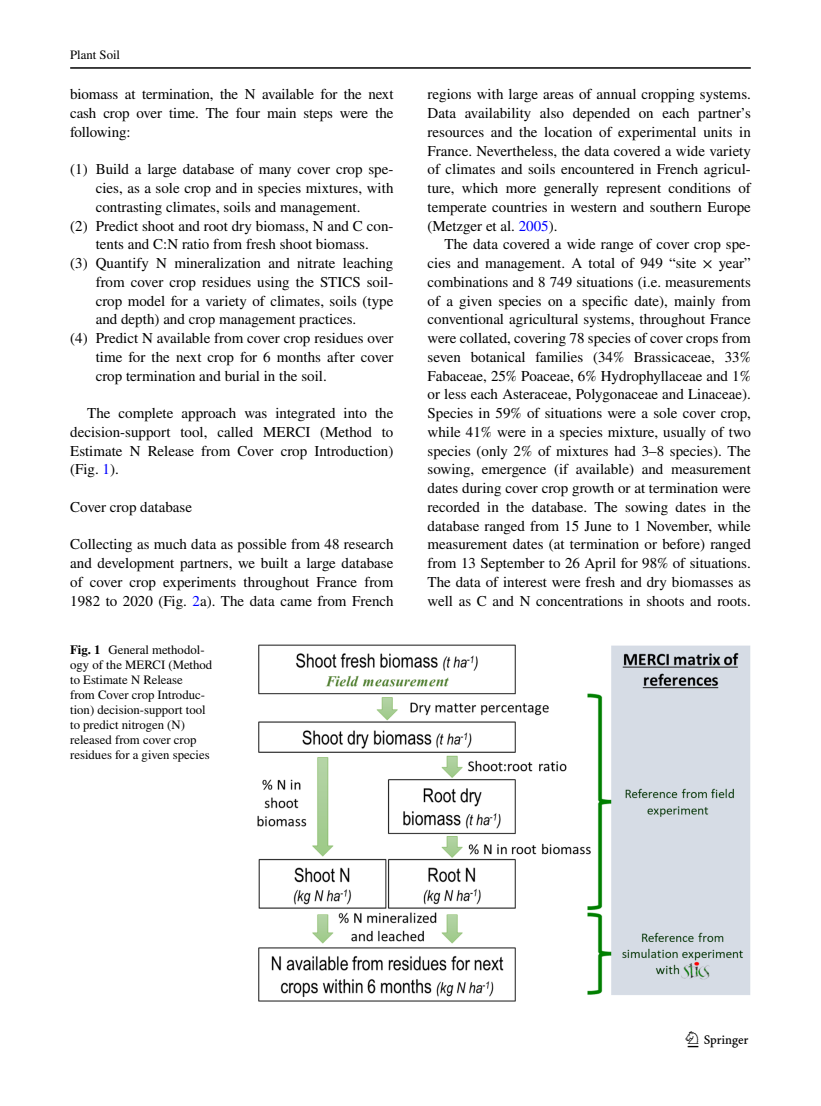
<style>
.page{position:relative;width:821px;height:1106px;background:#fff}
.page>*{position:absolute;margin:0;border:0;box-sizing:border-box;transform-origin:0 0}
.t1{font:22.5px "Springnew Regular 3";color:#000}
.t2{font:15px/18.8px "STIX";color:#000;text-align:justify}
.t3{font:12.75px/15px "STIX";color:#000}
.s1{color:#00f}
.s2{font-weight:700}
</style>
<div class="page">
<hr style="left:70px;top:67px;width:680px;height:2px;background:#000">
<img style="left:257px;top:644px;width:493px;height:357px">
<p class="t3" style="left:70px;top:48px;width:51px">Plant Soil</p>
<p class="t2" style="left:70px;top:86px;width:325px">biomass at termination, the N available for the next cash crop over time. The four main steps were the following:</p>
<p class="t2" style="left:70px;top:161px;width:325px">(1) Build a large database of many cover crop spe-</p>
<p class="t2" style="left:96px;top:180px;width:299px">cies, as a sole crop and in species mixtures, with</p>
<p class="t2" style="left:96px;top:198px;width:266px">contrasting climates, soils and management.</p>
<p class="t2" style="left:70px;top:217px;width:325px">(2) Predict shoot and root dry biomass, N and C con-</p>
<p class="t2" style="left:96px;top:236px;width:275px">tents and C:N ratio from fresh shoot biomass.</p>
<p class="t2" style="left:70px;top:255px;width:325px">(3) Quantify N mineralization and nitrate leaching</p>
<p class="t2" style="left:96px;top:273px;width:299px">from cover crop residues using the STICS soil-</p>
<p class="t2" style="left:96px;top:292px;width:299px">crop model for a variety of climates, soils (type</p>
<p class="t2" style="left:96px;top:311px;width:262px">and depth) and crop management practices.</p>
<p class="t2" style="left:70px;top:330px;width:325px">(4) Predict N available from cover crop residues over</p>
<p class="t2" style="left:96px;top:348px;width:299px">time for the next crop for 6 months after cover</p>
<p class="t2" style="left:96px;top:367px;width:233px">crop termination and burial in the soil.</p>
<p class="t2" style="left:70px;top:405px;width:325px;text-indent:17px">The complete approach was integrated into the decision-support tool, called MERCI (Method to Estimate N Release from Cover crop Introduction) (Fig. <span class="s1">1</span>).</p>
<p class="t2" style="left:70px;top:498px;width:123px">Cover crop database</p>
<p class="t2" style="left:70px;top:536px;width:325px">Collecting as much data as possible from 48 research and development partners, we built a large database of cover crop experiments throughout France from 1982 to 2020 (Fig. <span class="s1">2</span>a). The data came from French</p>
<p class="t3" style="left:70px;top:643px;width:144px"><span class="s2">Fig. 1</span> General methodol&shy;ogy of the MERCI (Method to Estimate N Release<br>from Cover crop Introduc&shy;tion) decision-support tool to predict nitrogen (N) released from cover crop residues for a given species</p>
<p class="t2" style="left:427px;top:86px;width:325px">regions with large areas of annual cropping systems.<br>Data availability also depended on each partner’s resources and the location of experimental units in France. Nevertheless, the data covered a wide variety of climates and soils encountered in French agricul&shy;ture, which more generally represent conditions of temperate countries in western and southern Europe (Metzger et al. <span class="s1">2005</span>).</p>
<p class="t2" style="left:427px;top:236px;width:325px;text-indent:17px">The data covered a wide range of cover crop spe&shy;cies and management. A total of 949 “site × year” combinations and 8 749 situations (i.e. measurements of a given species on a specific date), mainly from conventional agricultural systems, throughout France were collated, covering 78 species of cover crops from seven botanical families (34% Brassicaceae, 33% Fabaceae, 25% Poaceae, 6% Hydrophyllaceae and 1% or less each Asteraceae, Polygonaceae and Linaceae).<br>Species in 59% of situations were a sole cover crop, while 41% were in a species mixture, usually of two species (only 2% of mixtures had 3–8 species). The sowing, emergence (if available) and measurement dates during cover crop growth or at termination were recorded in the database. The sowing dates in the database ranged from 15 June to 1 November, while measurement dates (at termination or before) ranged from 13 September to 26 April for 98% of situations.<br>The data of interest were fresh and dry biomasses as well as C and N concentrations in shoots and roots.</p>
<h1 class="t1" style="left:687px;top:1031px;width:62px">1 3</h1>
</div>
